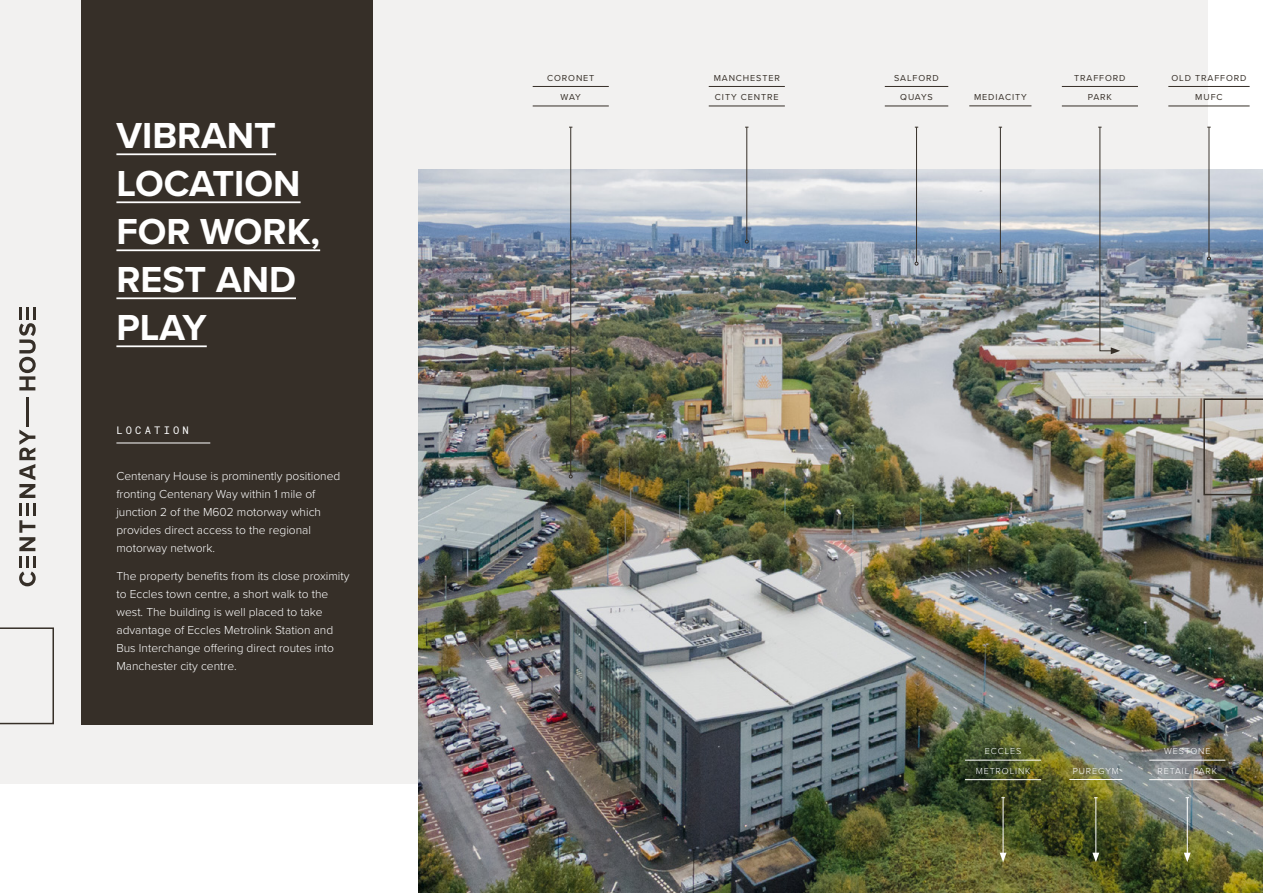
<style>
.page{position:relative;width:1263px;height:893px;background:#fff}
.page>*{position:absolute;margin:0;border:0;box-sizing:border-box;transform-origin:0 0}
.t1{font:700 37.5px/48px "Proxima Nova";color:#fff}
.t2{font:300 12px/18px "Proxima Nova";color:#fff}
.t3{font:10.5px "Roboto Mono";letter-spacing:.3em;color:#fff}
.t4{font:9px/19.5px "Proxima Nova";letter-spacing:.1em;color:#362f28;text-align:center}
.t5{font:300 9px/19.5px "Proxima Nova";letter-spacing:.1em;color:#fff;text-align:center}
</style>
<div class="page">
<div style="left:0;top:0;width:1208px;height:784px;background:#f2f1f0"></div>
<img style="left:419px;top:170px;width:844px;height:723px">
<svg style="left:0;top:627px;width:54px;height:97px"></svg>
<img style="left:1203px;top:398px;width:60px;height:97px">
<div style="left:82px;top:0;width:291px;height:724px;background:#362f28"></div>
<svg style="left:19px;top:430px;width:17px;height:156px"></svg>
<hr style="left:26px;top:397px;width:3px;height:30px;background:#362f28">
<svg style="left:19px;top:307px;width:17px;height:83px"></svg>
<hr style="left:885px;top:86px;width:63px;height:1px;background:#362f28">
<hr style="left:885px;top:106px;width:63px;height:1px;background:#362f28">
<hr style="left:709px;top:86px;width:76px;height:1px;background:#362f28">
<hr style="left:709px;top:106px;width:76px;height:1px;background:#362f28">
<hr style="left:533px;top:86px;width:76px;height:1px;background:#362f28">
<hr style="left:533px;top:106px;width:76px;height:1px;background:#362f28">
<hr style="left:969px;top:106px;width:62px;height:1px;background:#362f28">
<hr style="left:1168px;top:86px;width:81px;height:1px;background:#362f28">
<hr style="left:1168px;top:106px;width:81px;height:1px;background:#362f28">
<hr style="left:1062px;top:86px;width:76px;height:1px;background:#362f28">
<hr style="left:1062px;top:106px;width:76px;height:1px;background:#362f28">
<hr style="left:1149px;top:760px;width:76px;height:1px;background:#fff">
<hr style="left:1149px;top:779px;width:76px;height:1px;background:#fff">
<hr style="left:965px;top:760px;width:76px;height:1px;background:#fff">
<hr style="left:965px;top:779px;width:76px;height:1px;background:#fff">
<hr style="left:1069px;top:779px;width:53px;height:1px;background:#fff">
<hr style="left:916px;top:127px;width:1px;height:135px;background:#362f28">
<svg style="left:915px;top:262px;width:3px;height:4px"></svg>
<hr style="left:746px;top:127px;width:1px;height:113px;background:#362f28">
<svg style="left:745px;top:240px;width:4px;height:3px"></svg>
<hr style="left:570px;top:127px;width:1px;height:348px;background:#362f28">
<svg style="left:569px;top:475px;width:4px;height:3px"></svg>
<hr style="left:1000px;top:127px;width:1px;height:143px;background:#362f28">
<svg style="left:998px;top:269px;width:4px;height:4px"></svg>
<hr style="left:1208px;top:127px;width:1px;height:130px;background:#362f28">
<svg style="left:1207px;top:257px;width:4px;height:3px"></svg>
<svg style="left:1098px;top:126px;width:22px;height:228px"></svg>
<hr style="left:116px;top:443px;width:94px;height:1px;background:#fff">
<hr style="left:1187px;top:798px;width:1px;height:57px;background:#fff">
<svg style="left:1184px;top:853px;width:7px;height:9px"></svg>
<hr style="left:1003px;top:798px;width:1px;height:57px;background:#fff">
<svg style="left:1000px;top:853px;width:6px;height:9px"></svg>
<hr style="left:1095px;top:798px;width:1px;height:57px;background:#fff">
<svg style="left:1092px;top:853px;width:7px;height:9px"></svg>
<hr style="left:116px;top:153px;width:160px;height:2px;background:#fff">
<hr style="left:116px;top:201px;width:185px;height:2px;background:#fff">
<hr style="left:116px;top:249px;width:204px;height:2px;background:#fff">
<hr style="left:116px;top:297px;width:180px;height:2px;background:#fff">
<hr style="left:116px;top:345px;width:91px;height:2px;background:#fff">
<h1 class="t1" style="left:116px;top:111px;width:205px">VIBRANT<br>LOCATION<br>FOR WORK,<br>REST AND<br>PLAY</h1>
<p class="t3" style="left:116px;top:423px;width:74px">LOCATION</p>
<p class="t2" style="left:116px;top:466px;width:225px">Centenary House is prominently positioned fronting Centenary Way within 1 mile of junction 2 of the M602 motorway which provides direct access to the regional motorway network.</p>
<p class="t2" style="left:116px;top:566px;width:235px">The property benefits from its close proximity to Eccles town centre, a short walk to the west. The building is well placed to take advantage of Eccles Metrolink Station and Bus Interchange offering direct routes into Manchester city centre.</p>
<p class="t4" style="left:547px;top:68px;width:49px">CORONET<br>WAY</p>
<p class="t4" style="left:714px;top:68px;width:68px;text-align:left">MANCHESTER<br>CITY CENTRE</p>
<p class="t4" style="left:894px;top:68px;width:46px">SALFORD<br>QUAYS</p>
<p class="t4" style="left:974px;top:87px;width:54px">MEDIACITY</p>
<p class="t4" style="left:1074px;top:68px;width:53px">TRAFFORD<br>PARK</p>
<p class="t4" style="left:1171px;top:68px;width:77px">OLD TRAFFORD<br>MUFC</p>
<p class="t5" style="left:976px;top:741px;width:56px">ECCLES<br>METROLINK</p>
<p class="t5" style="left:1073px;top:760px;width:48px">PUREGYM</p>
<p class="t5" style="left:1157px;top:741px;width:61px">WESTONE<br>RETAIL PARK</p>
</div>
